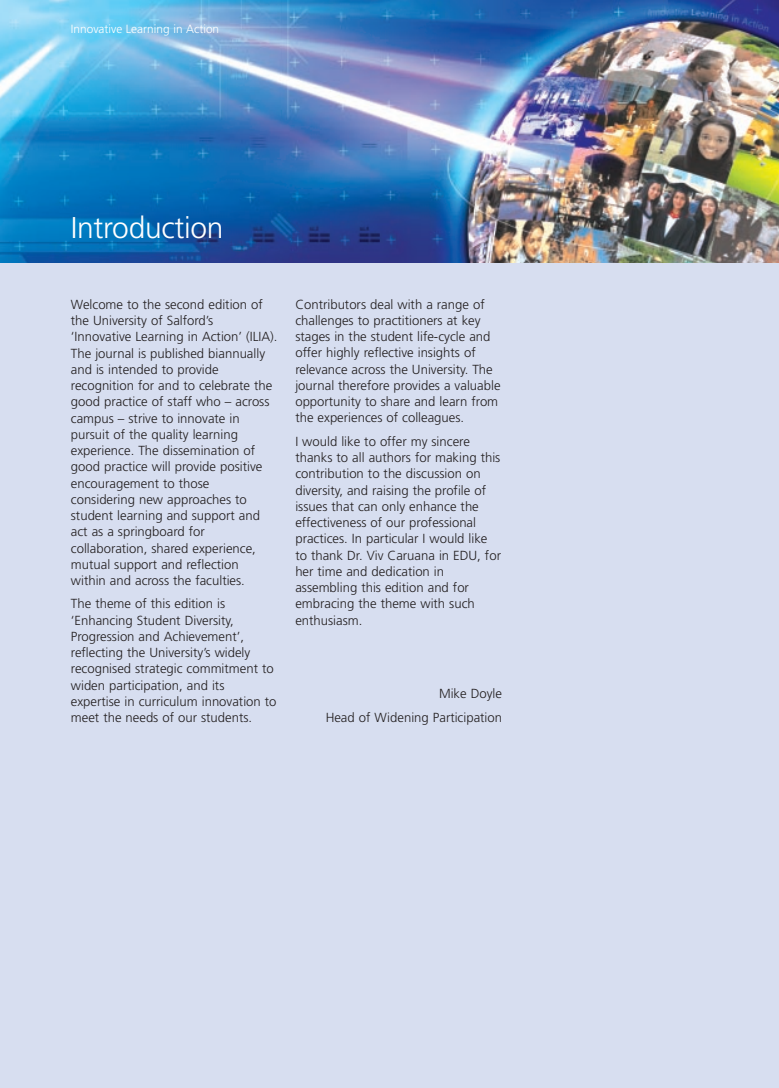
<style>
.page{position:relative;width:779px;height:1088px;background:#fff}
.page>*{position:absolute;margin:0;border:0;box-sizing:border-box;transform-origin:0 0}
.t1{font:300 30px "Frutiger";letter-spacing:-.01em;color:#fff}
.t2{font:300 13.12px/16.2px "Frutiger";color:#231f20}
.t3{font:300 11.88px "Frutiger";color:#fff}
</style>
<div class="page">
<img style="left:0;top:0;width:779px;height:263px">
<div style="left:0;top:263px;width:779px;height:824px;background:#d7def0"></div>
<p class="t3" style="left:71px;top:24px;width:150px">Innovative Learning in Action</p>
<h1 class="t1" style="left:71px;top:216px;width:154px">Introduction</h1>
<p class="t2" style="left:71px;top:297px;width:208px">Welcome to the second edition of the University of Salford’s<br>‘Innovative Learning in Action’ (ILIA).<br>The journal is published biannually and is intended to provide recognition for and to celebrate the good practice of staff who – across campus – strive to innovate in pursuit of the quality learning experience. The dissemination of good practice will provide positive encouragement to those<br>considering new approaches to student learning and support and act as a springboard for collaboration, shared experience, mutual support and reflection<br>within and across the faculties.</p>
<p class="t2" style="left:71px;top:596px;width:207px">The theme of this edition is ‘Enhancing Student Diversity,<br>Progression and Achievement’, reflecting the University’s widely recognised strategic commitment to widen participation, and its expertise in curriculum innovation to meet the needs of our students.</p>
<p class="t2" style="left:295px;top:297px;width:207px">Contributors deal with a range of challenges to practitioners at key stages in the student life-cycle and offer highly reflective insights of relevance across the University. The journal therefore provides a valuable opportunity to share and learn from the experiences of colleagues.</p>
<p class="t2" style="left:295px;top:434px;width:207px">I would like to offer my sincere thanks to all authors for making this contribution to the discussion on diversity, and raising the profile of issues that can only enhance the effectiveness of our professional practices. In particular I would like to thank Dr. Viv Caruana in EDU, for her time and dedication in assembling this edition and for embracing the theme with such enthusiasm.</p>
<p class="t2" style="left:326px;top:683px;width:178px;line-height:23.4px;text-align:right">Mike Doyle<br>Head of Widening Participation</p>
</div>
